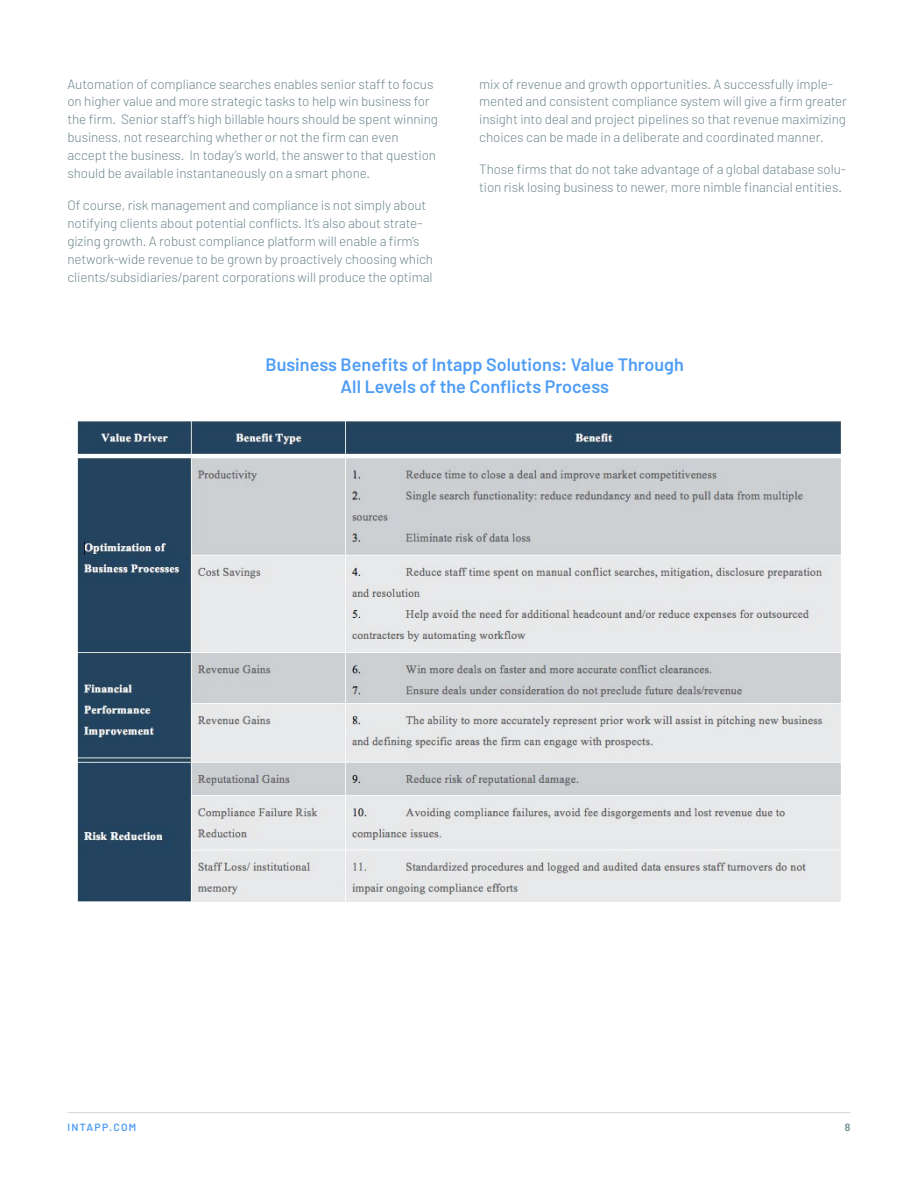
<style>
.page{position:relative;width:918px;height:1188px;background:#fff}
.page>*{position:absolute;margin:0;border:0;box-sizing:border-box;transform-origin:0 0}
.t1{font:600 18px/21.6px "Barlow";color:#4f9df5;text-align:center}
.t2{font:300 13.5px/18px "Barlow";letter-spacing:-.01em;color:#6e878f}
.t3{font:600 10.5px "Barlow";letter-spacing:.12em;color:#4f9df5}
.t4{font:600 10.5px "Barlow";color:#6e878f}
</style>
<div class="page">
<hr style="left:68px;top:1112px;width:782px;height:1px;background:#d1d9de">
<img style="left:77px;top:420px;width:764px;height:482px">
<p class="t2" style="left:68px;top:74px;width:372px">Automation of compliance searches enables senior staff to focus on higher value and more strategic tasks to help win business for the firm. Senior staff’s high billable hours should be spent winning business, not researching whether or not the firm can even accept the business. In today’s world, the answer to that question should be available instantaneously on a smart phone.</p>
<p class="t2" style="left:68px;top:196px;width:367px">Of course, risk management and compliance is not simply about notifying clients about potential conflicts. It’s also about strate&shy;gizing growth. A robust compliance platform will enable a firm’s network-wide revenue to be grown by proactively choosing which clients/subsidiaries/parent corporations will produce the optimal</p>
<p class="t2" style="left:479px;top:74px;width:369px">mix of revenue and growth opportunities. A successfully imple&shy;mented and consistent compliance system will give a firm greater insight into deal and project pipelines so that revenue maximizing choices can be made in a deliberate and coordinated manner.</p>
<p class="t2" style="left:479px;top:160px;width:368px">Those firms that do not take advantage of a global database solu&shy;tion risk losing business to newer, more nimble financial entities.</p>
<h1 class="t1" style="left:266px;top:354px;width:420px">Business Benefits of Intapp Solutions: Value Through<br>All Levels of the Conflicts Process</h1>
<p class="t3" style="left:68px;top:1121px;width:70px">INTAPP.COM</p>
<p class="t4" style="left:845px;top:1121px;width:7px">8</p>
</div>
